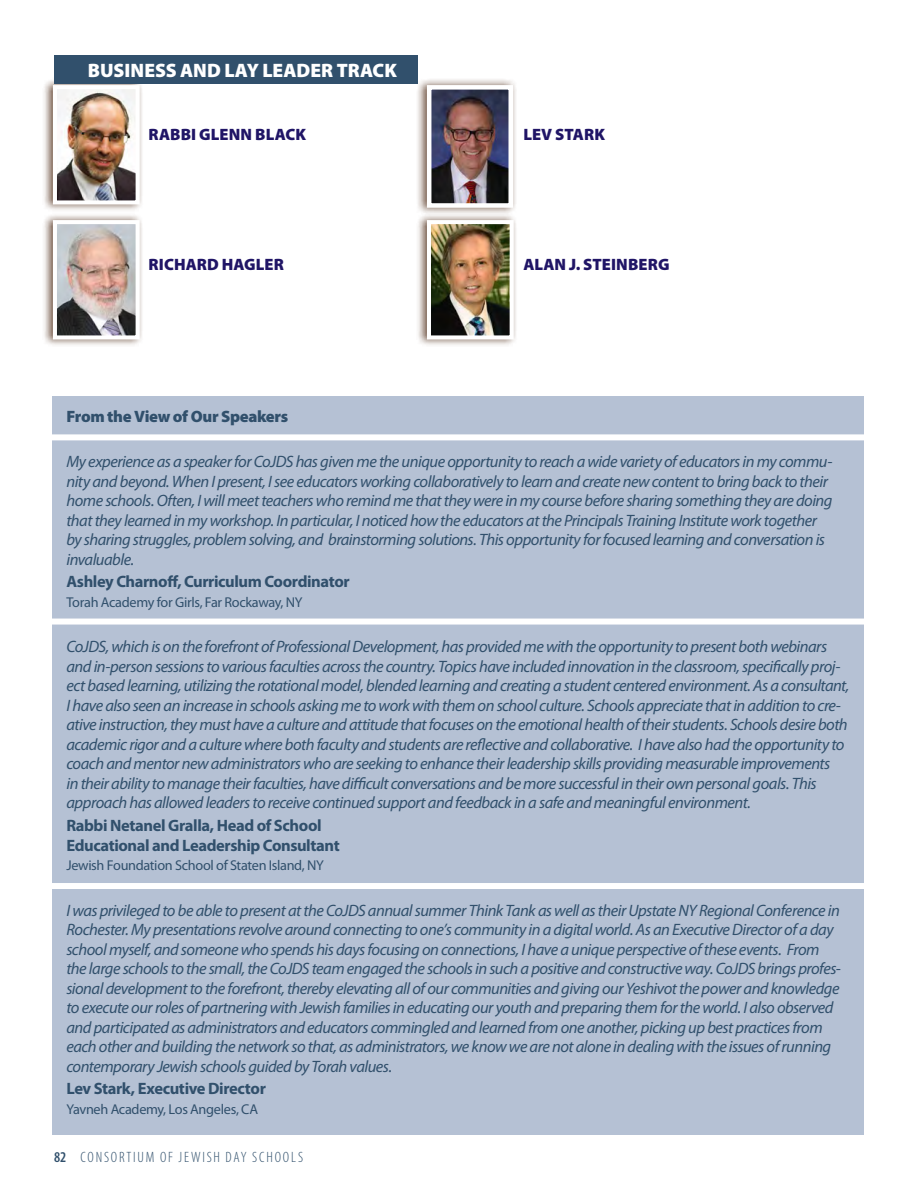
<style>
.page{position:relative;width:918px;height:1188px;background:#fff}
.page>*{position:absolute;margin:0;border:0;box-sizing:border-box;transform-origin:0 0}
.speakers_bureau_name{font:900 19.5px "Myriad Pro";color:#fff}
.letters{font:italic 16.5px/19.5px "Myriad Pro";letter-spacing:-.03em;color:#31506c}
.letters-2{font:700 16.5px/19.5px "Myriad Pro";letter-spacing:-.025em;color:#31506c}
.speakers_bureau_name-2{font:900 16.5px "Myriad Pro";letter-spacing:.005em;color:#201566}
.letters-3{font:900 16.5px "Myriad Pro";letter-spacing:-.02em;color:#31506c}
.t1{font:300 condensed 15px "Myriad Pro";letter-spacing:.12em;color:#31506c}
.letters-4{font:14.25px "Myriad Pro";letter-spacing:-.02em;color:#31506c}
.s1{font-weight:600}
</style>
<div class="page">
<div style="left:53px;top:396px;width:811px;height:738px;background:#b5c1d4"></div>
<div style="left:50px;top:619px;width:814px;height:6px;background:#fff"></div>
<div style="left:50px;top:434px;width:814px;height:6px;background:#fff"></div>
<div style="left:50px;top:883px;width:814px;height:6px;background:#fff"></div>
<div style="left:42px;top:212px;width:102px;height:135px;background:#48240e;opacity:.75"></div>
<img style="left:58px;top:225px;width:77px;height:109px">
<div style="left:53px;top:220px;width:87px;height:119px;border:4px solid #fff"></div>
<div style="left:42px;top:77px;width:102px;height:135px;background:#48240e;opacity:.75"></div>
<img style="left:58px;top:90px;width:77px;height:109px">
<div style="left:53px;top:85px;width:87px;height:119px;border:4px solid #fff"></div>
<div style="left:415px;top:77px;width:103px;height:139px;background:#48240e;opacity:.75"></div>
<img style="left:432px;top:90px;width:76px;height:113px">
<div style="left:427px;top:85px;width:86px;height:123px;border:4px solid #fff"></div>
<div style="left:416px;top:212px;width:102px;height:135px;background:#48240e;opacity:.75"></div>
<img style="left:432px;top:225px;width:77px;height:109px">
<div style="left:427px;top:220px;width:87px;height:119px;border:4px solid #fff"></div>
<div style="left:54px;top:55px;width:363px;height:29px;background:#31506c"></div>
<p class="speakers_bureau_name" style="left:88px;top:59px;width:310px">BUSINESS AND LAY LEADER TRACK</p>
<p class="speakers_bureau_name-2" style="left:149px;top:125px;width:159px">RABBI GLENN BLACK</p>
<p class="speakers_bureau_name-2" style="left:149px;top:255px;width:137px">RICHARD HAGLER</p>
<p class="speakers_bureau_name-2" style="left:523px;top:125px;width:83px">LEV STARK</p>
<p class="speakers_bureau_name-2" style="left:523px;top:255px;width:148px">ALAN J. STEINBERG</p>
<p class="letters-3" style="left:66px;top:407px;width:223px">From the View of Our Speakers</p>
<p class="letters" style="left:66px;top:452px;width:768px">My experience as a speaker for CoJDS has given me the unique opportunity to reach a wide variety of educators in my commu&shy;nity and beyond. When I present, I see educators working collaboratively to learn and create new content to bring back to their home schools. Often, I will meet teachers who remind me that they were in my course before sharing something they are doing that they learned in my workshop. In particular, I noticed how the educators at the Principals Training Institute work together by sharing struggles, problem solving, and brainstorming solutions. This opportunity for focused learning and conversation is invaluable.</p>
<p class="letters-2" style="left:66px;top:572px;width:285px">Ashley Charnoff, Curriculum Coordinator</p>
<p class="letters-4" style="left:66px;top:593px;width:238px">Torah Academy for Girls, Far Rockaway, NY</p>
<p class="letters" style="left:66px;top:637px;width:784px">CoJDS, which is on the forefront of Professional Development, has provided me with the opportunity to present both webinars and in-person sessions to various faculties across the country. Topics have included innovation in the classroom, specifically proj&shy;ect based learning, utilizing the rotational model, blended learning and creating a student centered environment. As a consultant, I have also seen an increase in schools asking me to work with them on school culture. Schools appreciate that in addition to cre&shy;ative instruction, they must have a culture and attitude that focuses on the emotional health of their students. Schools desire both academic rigor and a culture where both faculty and students are reflective and collaborative. I have also had the opportunity to coach and mentor new administrators who are seeking to enhance their leadership skills providing measurable improvements<br>in their ability to manage their faculties, have difficult conversations and be more successful in their own personal goals. This approach has allowed leaders to receive continued support and feedback in a safe and meaningful environment.</p>
<p class="letters-2" style="left:66px;top:815px;width:275px">Rabbi Netanel Gralla, Head of School<br>Educational and Leadership Consultant</p>
<p class="letters-4" style="left:66px;top:857px;width:259px">Jewish Foundation School of Staten Island, NY</p>
<p class="letters" style="left:66px;top:900px;width:776px">I was privileged to be able to present at the CoJDS annual summer Think Tank as well as their Upstate NY Regional Conference in Rochester. My presentations revolve around connecting to one’s community in a digital world. As an Executive Director of a day school myself, and someone who spends his days focusing on connections, I have a unique perspective of these events. From the large schools to the small, the CoJDS team engaged the schools in such a positive and constructive way. CoJDS brings profes&shy;sional development to the forefront, thereby elevating all of our communities and giving our Yeshivot the power and knowledge to execute our roles of partnering with Jewish families in educating our youth and preparing them for the world. I also observed and participated as administrators and educators commingled and learned from one another, picking up best practices from each other and building the network so that, as administrators, we know we are not alone in dealing with the issues of running contemporary Jewish schools guided by Torah values.</p>
<p class="letters-2" style="left:66px;top:1079px;width:201px">Lev Stark, Executive Director</p>
<p class="letters-4" style="left:66px;top:1100px;width:193px">Yavneh Academy, Los Angeles, CA</p>
<p class="t1" style="left:54px;top:1149px;width:251px"><span class="s1">82</span> CONSORTIUM OF JEWISH DAY SCHOOLS</p>
</div>
